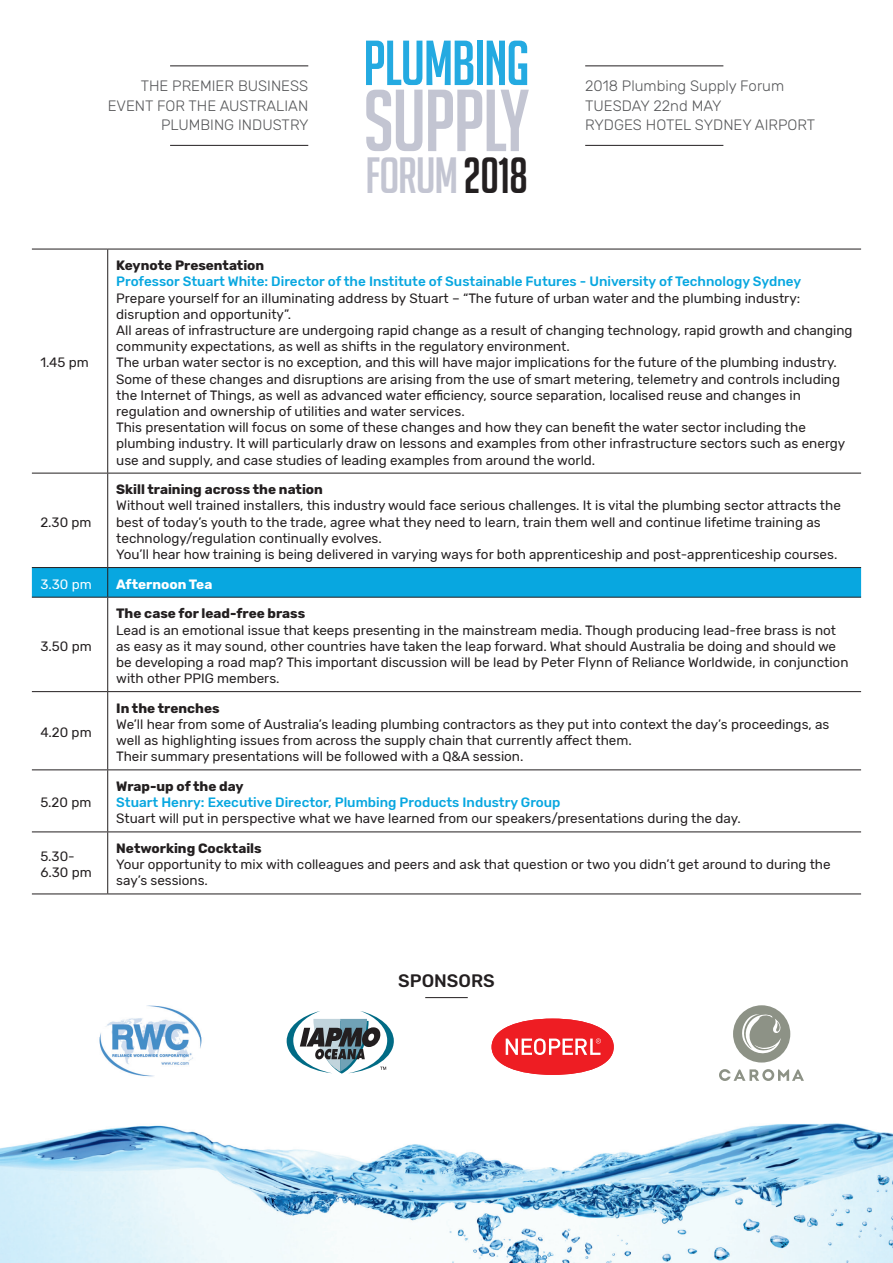
<style>
.page{position:relative;width:893px;height:1263px;background:#fff}
.page>*{position:absolute;margin:0;border:0;box-sizing:border-box;transform-origin:0 0}
.t1{font:85.65px "Big Noodle Titling";letter-spacing:-.025em;color:#c3c5d2}
.t2{font:61.95px "Big Noodle Titling";letter-spacing:-.025em;color:#24aae1}
.t3{font:49.65px "Big Noodle Titling";letter-spacing:-.025em;color:#c3c5d2}
.t4{font:500 18px "Rubik";letter-spacing:-.005em;color:#231f20}
.t5{font:300 15px/19.5px "Rubik";color:#57585a;text-align:right}
.t6{font:13.5px/16.2px "Rubik";color:#231f20}
.t7{font:500 13.5px "Rubik";color:#08a7e0}
.t8{font:700 13.5px "Rubik";color:#231f20}
.t9{font:700 13.5px "Rubik";color:#fff}
.t10{font:13.5px "Rubik";color:#fff}
.s1{color:#231f20}
</style>
<div class="page">
<img style="left:0;top:1123px;width:893px;height:140px">
<hr style="left:32px;top:249px;width:76px;height:1px;background:#231f20">
<hr style="left:108px;top:249px;width:753px;height:1px;background:#231f20">
<hr style="left:107px;top:249px;width:1px;height:224px;background:#231f20">
<hr style="left:32px;top:473px;width:76px;height:1px;background:#231f20">
<hr style="left:108px;top:473px;width:753px;height:1px;background:#231f20">
<hr style="left:107px;top:473px;width:1px;height:94px;background:#231f20">
<svg style="left:32px;top:567px;width:829px;height:30px;background:#09a0d7"></svg>
<hr style="left:32px;top:597px;width:76px;height:1px;background:#231f20">
<hr style="left:108px;top:597px;width:753px;height:1px;background:#231f20">
<hr style="left:107px;top:597px;width:1px;height:94px;background:#231f20">
<hr style="left:32px;top:691px;width:76px;height:1px;background:#231f20">
<hr style="left:108px;top:691px;width:753px;height:1px;background:#231f20">
<hr style="left:107px;top:692px;width:1px;height:77px;background:#231f20">
<hr style="left:32px;top:769px;width:76px;height:1px;background:#231f20">
<hr style="left:108px;top:769px;width:753px;height:1px;background:#231f20">
<hr style="left:107px;top:770px;width:1px;height:61px;background:#231f20">
<hr style="left:32px;top:831px;width:76px;height:1px;background:#231f20">
<hr style="left:108px;top:831px;width:753px;height:1px;background:#231f20">
<hr style="left:107px;top:832px;width:1px;height:61px;background:#231f20">
<hr style="left:32px;top:893px;width:76px;height:1px;background:#231f20">
<hr style="left:108px;top:893px;width:753px;height:1px;background:#231f20">
<hr style="left:170px;top:65px;width:138px;height:1px;background:#231f20">
<hr style="left:170px;top:145px;width:138px;height:1px;background:#231f20">
<hr style="left:585px;top:65px;width:138px;height:1px;background:#231f20">
<hr style="left:585px;top:145px;width:138px;height:1px;background:#231f20">
<hr style="left:425px;top:997px;width:43px;height:1px;background:#231f20">
<svg style="left:287px;top:1011px;width:107px;height:63px"></svg>
<img style="left:99px;top:1005px;width:103px;height:72px">
<div style="left:492px;top:1018px;width:122px;height:57px;background:#ee1d23;border-radius:50%"></div>
<svg style="left:506px;top:1038px;width:95px;height:17px"></svg>
<svg style="left:719px;top:1069px;width:85px;height:12px"></svg>
<svg style="left:733px;top:1005px;width:57px;height:57px"></svg>
<h2 class="t2" style="left:363px;top:30px;width:167px">PLUMBING</h2>
<p class="t5" style="left:108px;top:76px;width:203px">THE PREMIER BUSINESS<br>EVENT FOR THE AUSTRALIAN<br>PLUMBING INDUSTRY</p>
<p class="t5" style="left:585px;top:76px;width:232px;text-align:left">2018 Plumbing Supply Forum<br>TUESDAY 22nd MAY<br>RYDGES HOTEL SYDNEY AIRPORT</p>
<h1 class="t1" style="left:363px;top:75px;width:168px">SUPPLY</h1>
<h3 class="t3" style="left:366px;top:148px;width:164px">FORUM <span class="s1">2018</span></h3>
<p class="t6" style="left:40px;top:355px;width:50px">1.45 pm</p>
<p class="t6" style="left:40px;top:514px;width:53px">2.30 pm</p>
<p class="t8" style="left:116px;top:258px;width:150px">Keynote Presentation</p>
<p class="t7" style="left:116px;top:274px;width:686px">Professor Stuart White: Director of the Institute of Sustainable Futures - University of Technology Sydney</p>
<p class="t6" style="left:116px;top:290px;width:738px">Prepare yourself for an illuminating address by Stuart – “The future of urban water and the plumbing industry: disruption and opportunity”.<br>All areas of infrastructure are undergoing rapid change as a result of changing technology, rapid growth and changing community expectations, as well as shifts in the regulatory environment.<br>The urban water sector is no exception, and this will have major implications for the future of the plumbing industry.<br>Some of these changes and disruptions are arising from the use of smart metering, telemetry and controls including the Internet of Things, as well as advanced water efficiency, source separation, localised reuse and changes in regulation and ownership of utilities and water services.<br>This presentation will focus on some of these changes and how they can benefit the water sector including the plumbing industry. It will particularly draw on lessons and examples from other infrastructure sectors such as energy use and supply, and case studies of leading examples from around the world.</p>
<p class="t8" style="left:116px;top:482px;width:208px">Skill training across the nation</p>
<p class="t6" style="left:116px;top:498px;width:726px">Without well trained installers, this industry would face serious challenges. It is vital the plumbing sector attracts the best of today’s youth to the trade, agree what they need to learn, train them well and continue lifetime training as technology/regulation continually evolves.<br>You’ll hear how training is being delivered in varying ways for both apprenticeship and post-apprenticeship courses.</p>
<p class="t10" style="left:40px;top:576px;width:53px">3.30 pm</p>
<p class="t9" style="left:116px;top:576px;width:98px">Afternoon Tea</p>
<p class="t6" style="left:40px;top:638px;width:53px">3.50 pm</p>
<p class="t6" style="left:40px;top:725px;width:53px">4.20 pm</p>
<p class="t6" style="left:40px;top:795px;width:53px">5.20 pm</p>
<p class="t6" style="left:40px;top:849px;width:53px">5.30-<br>6.30 pm</p>
<p class="t8" style="left:116px;top:606px;width:191px">The case for lead-free brass</p>
<p class="t6" style="left:116px;top:622px;width:734px">Lead is an emotional issue that keeps presenting in the mainstream media. Though producing lead-free brass is not as easy as it may sound, other countries have taken the leap forward. What should Australia be doing and should we be developing a road map? This important discussion will be lead by Peter Flynn of Reliance Worldwide, in conjunction with other PPIG members.</p>
<p class="t8" style="left:116px;top:700px;width:105px">In the trenches</p>
<p class="t6" style="left:116px;top:716px;width:715px">We’ll hear from some of Australia’s leading plumbing contractors as they put into context the day’s proceedings, as well as highlighting issues from across the supply chain that currently affect them.<br>Their summary presentations will be followed with a Q&amp;A session.</p>
<p class="t8" style="left:116px;top:778px;width:129px">Wrap-up of the day</p>
<p class="t7" style="left:116px;top:795px;width:446px">Stuart Henry: Executive Director, Plumbing Products Industry Group</p>
<p class="t6" style="left:116px;top:811px;width:626px">Stuart will put in perspective what we have learned from our speakers/presentations during the day.</p>
<p class="t8" style="left:116px;top:840px;width:147px">Networking Cocktails</p>
<p class="t6" style="left:116px;top:857px;width:716px">Your opportunity to mix with colleagues and peers and ask that question or two you didn’t get around to during the say’s sessions.</p>
<h3 class="t4" style="left:398px;top:970px;width:98px">SPONSORS</h3>
</div>
